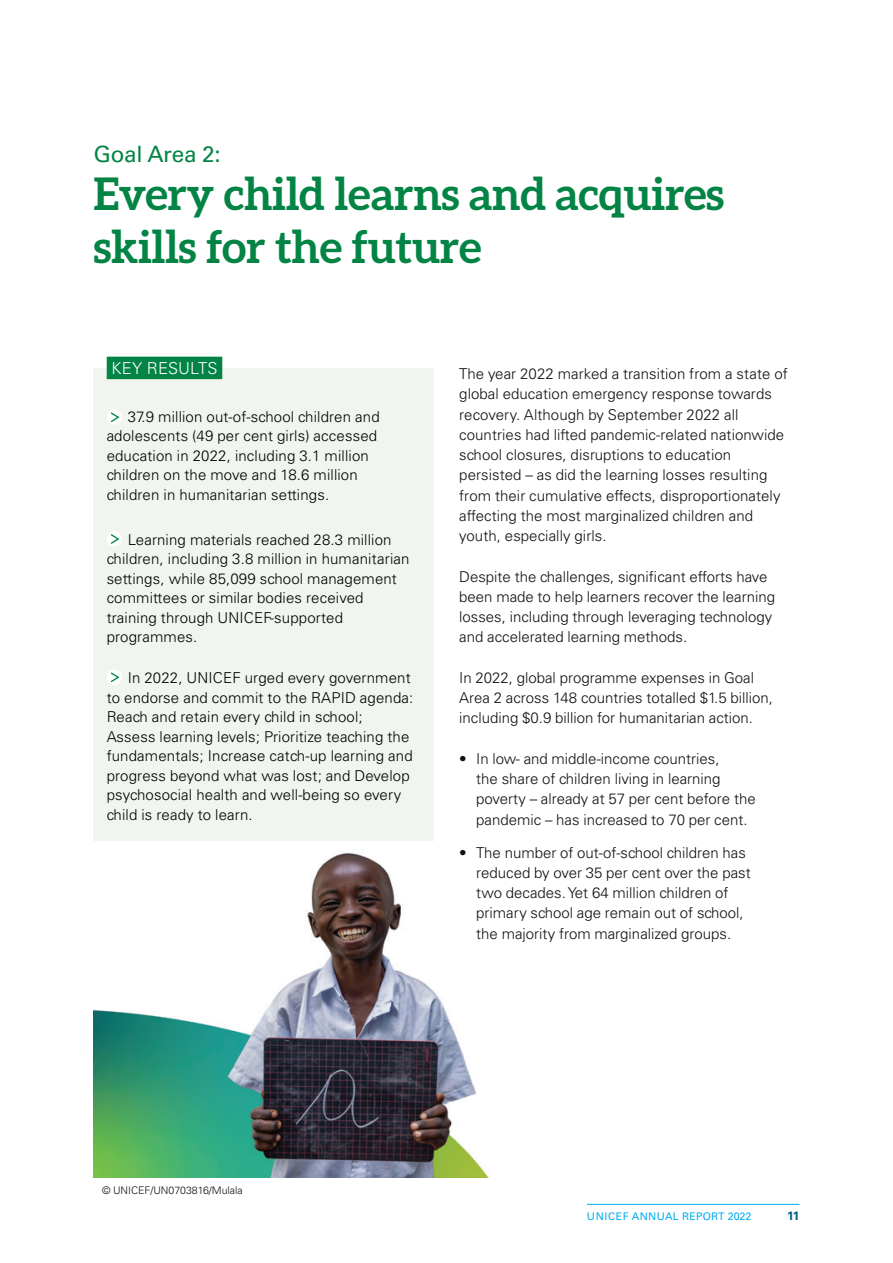
<style>
.page{position:relative;width:893px;height:1263px;background:#fff}
.page>*{position:absolute;margin:0;border:0;box-sizing:border-box;transform-origin:0 0}
.SP_title{font:700 45px/52.5px "Aleo";letter-spacing:-.01em;color:#038445}
.SP_sub_title{font:22.5px "Univers LT Pro 55 Roman";letter-spacing:-.01em;color:#038445}
.AQ_Quote{font:300 16.5px "Univers LT Std";letter-spacing:.005em;color:#fff}
.AR_Body{font:300 15px/20.2px "Univers LT Std";color:#111013}
.GA_bullets_new{font:300 15px/19.5px "Univers LT Std";letter-spacing:.01em;color:#000}
.t1{font:700 12px "Univers LT Pro 65";color:#005b7f}
.AR_Body-2{font:300 10.5px "Univers LT Std";color:#111013}
.t2{font:10.5px "Univers LT Pro 55 Roman";letter-spacing:.025em;color:#00aeef}
.s1{font-size:10.8px}
</style>
<div class="page">
<hr style="left:587px;top:1204px;width:212px;height:1px;background:#00aeef">
<div style="left:94px;top:369px;width:340px;height:472px;background:#f0f5f0"></div>
<div style="left:107px;top:409px;width:15px;height:16px;background:#fff;border-radius:50%"></div>
<svg style="left:110px;top:412px;width:10px;height:10px"></svg>
<div style="left:107px;top:531px;width:15px;height:16px;background:#fff;border-radius:50%"></div>
<svg style="left:110px;top:534px;width:10px;height:10px"></svg>
<div style="left:107px;top:669px;width:15px;height:16px;background:#fff;border-radius:50%"></div>
<svg style="left:110px;top:672px;width:10px;height:11px"></svg>
<div style="left:107px;top:357px;width:115px;height:22px;background:#038445"></div>
<img style="left:94px;top:853px;width:396px;height:325px">
<p class="SP_sub_title" style="left:94px;top:141px;width:129px">Goal Area 2:</p>
<p class="SP_title" style="left:94px;top:167px;width:632px">Every child learns and acquires skills for the future</p>
<p class="AQ_Quote" style="left:111px;top:358px;width:108px">KEY RESULTS</p>
<p class="GA_bullets_new" style="left:107px;top:407px;width:274px;text-indent:21px">37.9 million out-of-school children and adolescents (49 per cent girls) accessed education in 2022, including 3.1 million children on the move and 18.6 million children in humanitarian settings.</p>
<p class="GA_bullets_new" style="left:107px;top:530px;width:304px;text-indent:21px">Learning materials reached 28.3 million children, including 3.8 million in humanitarian settings, while 85,099 school management committees or similar bodies received training through UNICEF-supported programmes.</p>
<p class="GA_bullets_new" style="left:107px;top:668px;width:308px;text-indent:21px">In 2022, UNICEF urged every government to endorse and commit to the RAPID agenda:<br>Reach and retain every child in school; Assess learning levels; Prioritize teaching the fundamentals; Increase catch-up learning and progress beyond what was lost; and Develop psychosocial health and well-being so every child is ready to learn.</p>
<p class="AR_Body" style="left:459px;top:364px;width:330px">The year 2022 marked a transition from a state of global education emergency response towards recovery. Although by September 2022 all countries had lifted pandemic-related nationwide school closures, disruptions to education persisted – as did the learning losses resulting from their cumulative effects, disproportionately affecting the most marginalized children and youth, especially girls.</p>
<p class="AR_Body" style="left:459px;top:566px;width:317px">Despite the challenges, significant efforts have been made to help learners recover the learning losses, including through leveraging technology and accelerated learning methods.</p>
<p class="AR_Body" style="left:459px;top:667px;width:315px">In 2022, global programme expenses in Goal<br>Area 2 across 148 countries totalled $1.5 billion, including $0.9 billion for humanitarian action.</p>
<p class="AR_Body" style="left:476px;top:748px;width:281px;text-indent:-17px">• In low- and middle-income countries,<br>the share of children living in learning poverty – already at 57 per cent before the pandemic – has increased to 70 per cent.</p>
<p class="AR_Body" style="left:476px;top:842px;width:276px;text-indent:-17px">• The number of out-of-school children has reduced by over 35 per cent over the past two decades. Yet 64 million children of primary school age remain out of school, the majority from marginalized groups.</p>
<p class="AR_Body-2" style="left:102px;top:1184px;width:142px">© UNICEF/UN0703816/Mulala</p>
<p class="t2" style="left:587px;top:1210px;width:166px">UNICEF ANNUAL REPORT <span class="s1">2022</span></p>
<p class="t1" style="left:787px;top:1208px;width:14px">11</p>
</div>
